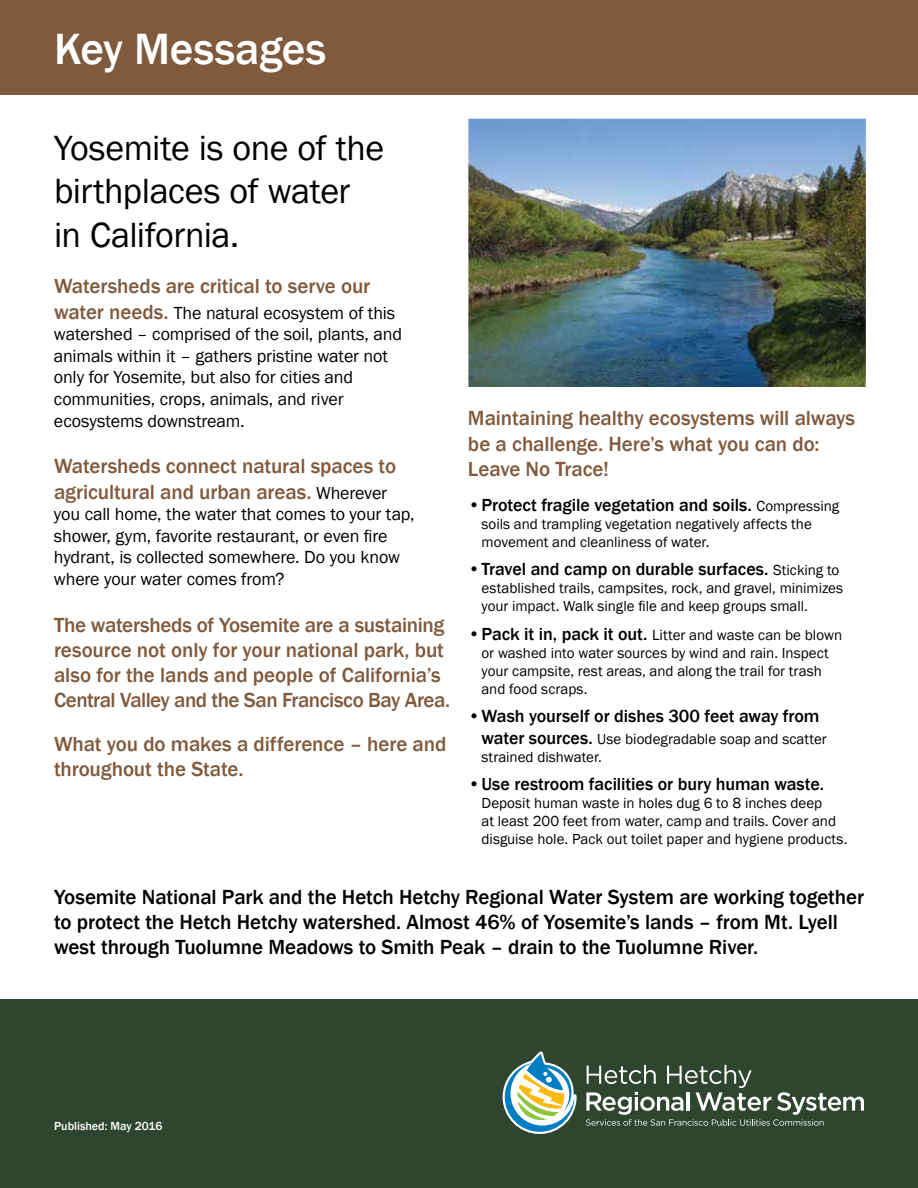
<style>
.page{position:relative;width:918px;height:1188px;background:#fff}
.page>*{position:absolute;margin:0;border:0;box-sizing:border-box;transform-origin:0 0}
.t1{font:500 45px "Franklin Gothic";letter-spacing:-.005em;color:#fff}
.t2{font:36px/43.2px "Franklin Gothic";letter-spacing:-.01em;color:#000}
.t3{font:500 21px/25.2px "Franklin Gothic";letter-spacing:-.005em;color:#805a3d}
.t4{font:500 21px/25.2px "Franklin Gothic";letter-spacing:-.005em;color:#000}
.t5{font:18px/21.6px "Franklin Gothic";letter-spacing:-.01em;color:#000}
.t6{font:500 18px "Franklin Gothic";letter-spacing:-.005em;color:#000}
.t7{font:15px/18px "Franklin Gothic";color:#000}
.t8{font:500 12px "Franklin Gothic";color:#fff}
.s1{font-weight:500;font-size:21px;color:#805a3d}
.s2{font-weight:400;font-size:18px;color:#000}
.s3{font-weight:400;font-size:15px}
.s4{font-weight:500;font-size:18px}
</style>
<div class="page">
<div style="left:0;top:999px;width:918px;height:189px;background:#2f452f"></div>
<img style="left:470px;top:120px;width:394px;height:267px">
<div style="left:0;top:0;width:918px;height:94px;background:#805a3d"></div>
<svg style="left:503px;top:1051px;width:74px;height:83px"></svg>
<svg style="left:586px;top:1065px;width:278px;height:61px"></svg>
<h1 class="t1" style="left:54px;top:21px;width:274px">Key Messages</h1>
<h2 class="t2" style="left:54px;top:127px;width:332px">Yosemite is one of the birthplaces of water in California.</h2>
<h3 class="t3" style="left:54px;top:274px;width:318px">Watersheds are critical to serve our</h3>
<p class="t5" style="left:54px;top:302px;width:350px"><span class="s1">water needs.</span> The natural ecosystem of this watershed – comprised of the soil, plants, and animals within it – gathers pristine water not only for Yosemite, but also for cities and communities, crops, animals, and river ecosystems downstream.</p>
<h3 class="t3" style="left:54px;top:454px;width:344px">Watersheds connect natural spaces to agricultural and urban areas. <span class="s2">Wherever</span></h3>
<p class="t5" style="left:54px;top:504px;width:362px">you call home, the water that comes to your tap, shower, gym, favorite restaurant, or even fire hydrant, is collected somewhere. Do you know where your water comes from?</p>
<h3 class="t3" style="left:54px;top:612px;width:398px">The watersheds of Yosemite are a sustaining resource not only for your national park, but also for the lands and people of California’s Central Valley and the San Francisco Bay Area.</h3>
<h3 class="t3" style="left:54px;top:731px;width:394px">What you do makes a difference – here and throughout the State.</h3>
<h3 class="t3" style="left:468px;top:406px;width:389px">Maintaining healthy ecosystems will always be a challenge. Here’s what you can do:<br>Leave No Trace!</h3>
<p class="t6" style="left:468px;top:494px;width:373px">•Protect fragile vegetation and soils. <span class="s3">Compressing</span></p>
<p class="t7" style="left:482px;top:515px;width:332px">soils and trampling vegetation negatively affects the movement and cleanliness of water.</p>
<p class="t6" style="left:468px;top:558px;width:373px">•Travel and camp on durable surfaces. <span class="s3">Sticking to</span></p>
<p class="t7" style="left:481px;top:580px;width:363px">established trails, campsites, rock, and gravel, minimizes your impact. Walk single file and keep groups small.</p>
<p class="t7" style="left:482px;top:626px;width:362px;text-indent:-14px"><span class="s4">•Pack it in, pack it out.</span> Litter and waste can be blown or washed into water sources by wind and rain. Inspect your campsite, rest areas, and along the trail for trash and food scraps.</p>
<p class="t6" style="left:468px;top:705px;width:353px">•Wash yourself or dishes 300 feet away from</p>
<p class="t7" style="left:481px;top:730px;width:347px"><span class="s4">water sources.</span> Use biodegradable soap and scatter strained dishwater.</p>
<p class="t6" style="left:468px;top:773px;width:358px">•Use restroom facilities or bury human waste.</p>
<p class="t7" style="left:482px;top:794px;width:368px">Deposit human waste in holes dug 6 to 8 inches deep<br>at least 200 feet from water, camp and trails. Cover and disguise hole. Pack out toilet paper and hygiene products.</p>
<p class="t4" style="left:54px;top:884px;width:811px">Yosemite National Park and the Hetch Hetchy Regional Water System are working together to protect the Hetch Hetchy watershed. Almost 46% of Yosemite’s lands – from Mt. Lyell west through Tuolumne Meadows to Smith Peak – drain to the Tuolumne River.</p>
<p class="t8" style="left:54px;top:1119px;width:110px">Published: May 2016</p>
</div>
